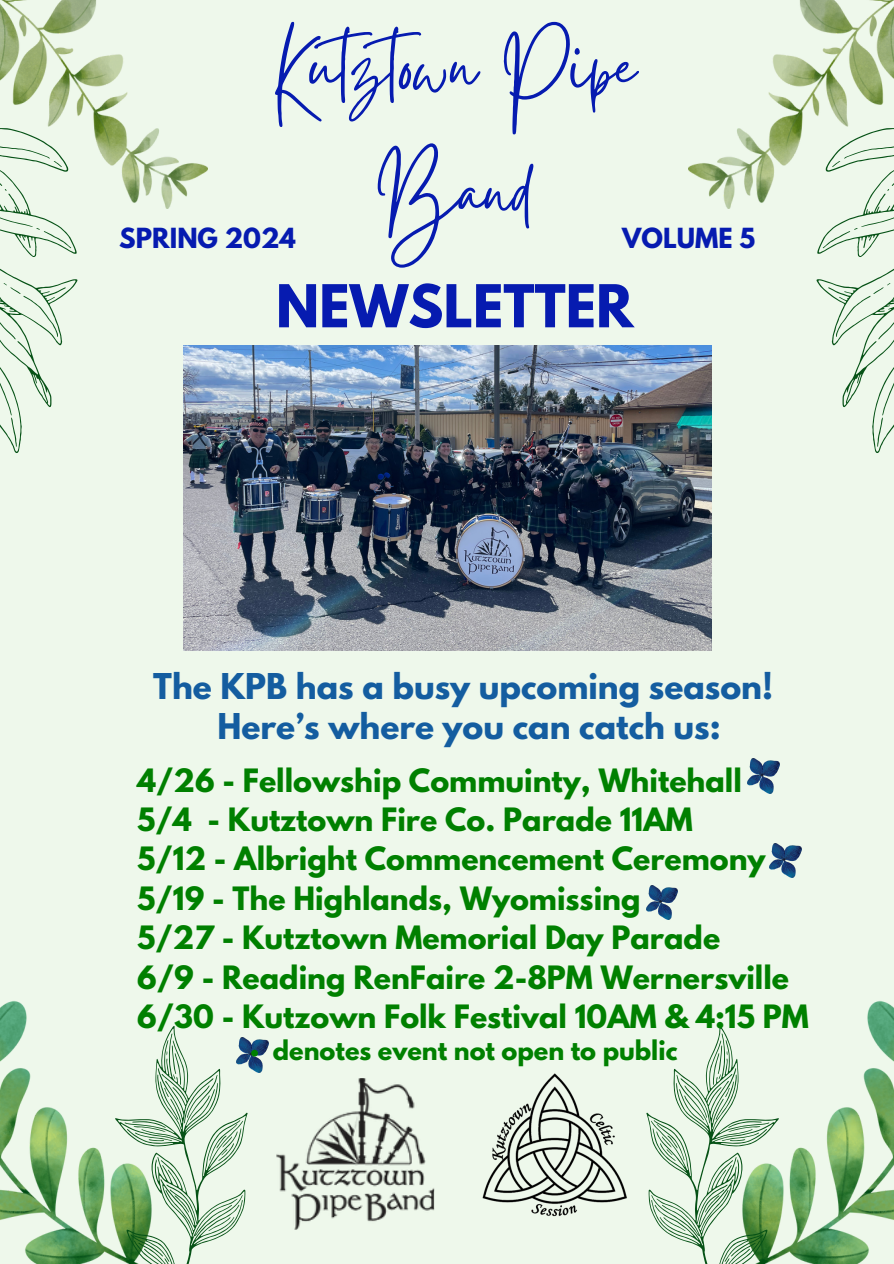
<style>
.page{position:relative;width:894px;height:1264px;background:#fff}
.page>*{position:absolute;margin:0;border:0;box-sizing:border-box;transform-origin:0 0}
.t1{font:90.15px/126px "Gistesy";color:#061bb0;text-align:center}
.t2{font:700 52.35px "League Spartan";color:#061bb0}
.t3{font:700 31.5px "League Spartan";color:#145da0}
.t4{font:700 28.5px/39.3px "League Spartan";color:#008000}
.t5{font:700 24.6px "League Spartan";color:#061bb0}
.t6{font:700 24px "League Spartan";color:#008000}
</style>
<div class="page">
<div style="left:0;top:0;width:893px;height:1263px;background:#eef8eb"></div>
<img style="left:778px;top:1001px;width:115px;height:262px">
<img style="left:0;top:1001px;width:115px;height:262px">
<img style="left:688px;top:0;width:205px;height:209px">
<img style="left:0;top:0;width:207px;height:209px">
<svg style="left:816px;top:96px;width:77px;height:357px"></svg>
<svg style="left:0;top:96px;width:77px;height:357px"></svg>
<svg style="left:646px;top:1026px;width:132px;height:237px"></svg>
<img style="left:276px;top:1078px;width:158px;height:151px">
<img style="left:482px;top:1073px;width:145px;height:144px">
<img style="left:183px;top:346px;width:528px;height:304px">
<img style="left:747px;top:758px;width:32px;height:35px">
<img style="left:769px;top:843px;width:32px;height:35px">
<img style="left:646px;top:885px;width:31px;height:34px">
<img style="left:258px;top:1039px;width:10px;height:33px">
<svg style="left:115px;top:1026px;width:143px;height:237px"></svg>
<p class="t1" style="left:274px;top:-7px;width:362px">Kutztown Pipe<br>Band</p>
<h3 class="t2" style="left:276px;top:280px;width:359px">NEWSLETTER</h3>
<h3 class="t5" style="left:119px;top:226px;width:178px">SPRING 2024</h3>
<p class="t5" style="left:622px;top:226px;width:134px">VOLUME 5</p>
<p class="t3" style="left:153px;top:670px;width:621px">The KPB has a busy upcoming season!</p>
<h3 class="t3" style="left:217px;top:710px;width:504px">Here’s where you can catch us:</h3>
<p class="t4" style="left:137px;top:764px;width:673px">4/26 - Fellowship Commuinty, Whitehall<br>5/4 - Kutztown Fire Co. Parade 11AM<br>5/12 - Albright Commencement Ceremony 5/19 - The Highlands, Wyomissing<br>5/27 - Kutztown Memorial Day Parade<br>6/9 - Reading RenFaire 2-8PM Wernersville 6/30 - Kutzown Folk Festival 10AM &amp; 4:15 PM</p>
<p class="t6" style="left:273px;top:1038px;width:406px">denotes event not open to public</p>
</div>
